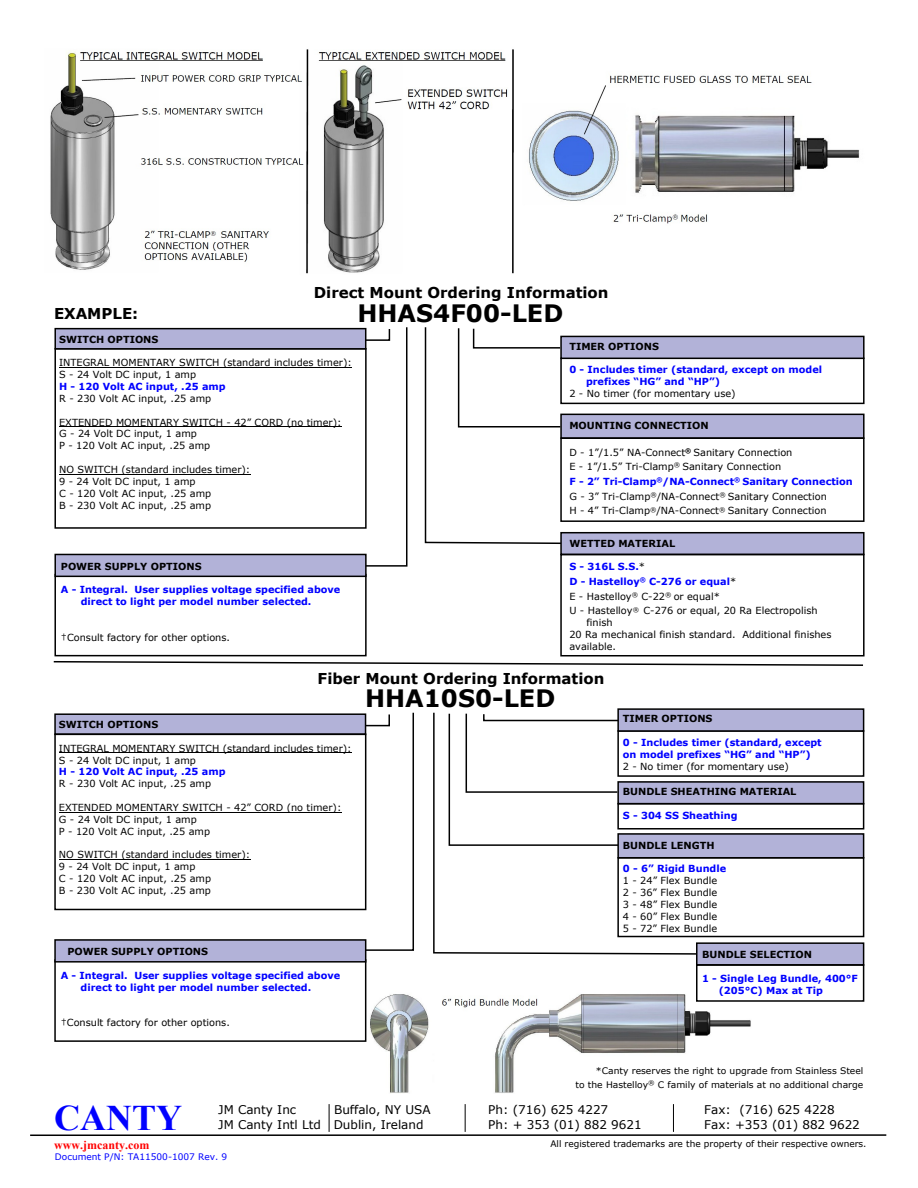
<style>
.page{position:relative;width:918px;height:1188px;background:#fff}
.page>*{position:absolute;margin:0;border:0;box-sizing:border-box;transform-origin:0 0}
.t1{font:700 36px "Times New Roman";color:#00f}
.t2{font:700 24px "Verdana";color:#000}
.t3{font:700 15px "Verdana";color:#000}
.t4{font:12px "Verdana";color:#000}
.t5{font:700 12px "Times New Roman";color:#f00}
.t6{font:9.75px/11.9px "Verdana";color:#000}
.t7{font:700 9.75px/11.9px "Verdana";color:#00f}
.t8{font:700 9.75px "Verdana";color:#000}
.t9{font:9px/13.8px "Verdana";color:#000;text-align:right}
.t10{font:9px "Verdana";color:#00f}
.s1{font-weight:700;color:#00f}
</style>
<div class="page">
<hr style="left:30px;top:1134px;width:856px;height:2px;background:#000">
<svg style="left:329px;top:1104px;width:1px;height:28px"></svg>
<svg style="left:465px;top:1104px;width:1px;height:28px"></svg>
<svg style="left:673px;top:1104px;width:1px;height:28px"></svg>
<div style="left:54px;top:713px;width:312px;height:22px;background:#b2b2d8;border:2px solid #000"></div>
<div style="left:54px;top:574px;width:313px;height:82px;border:2px solid #000"></div>
<div style="left:54px;top:348px;width:313px;height:181px;border:2px solid #000"></div>
<div style="left:54px;top:554px;width:313px;height:23px;background:#b2b2d8;border:2px solid #000"></div>
<div style="left:54px;top:328px;width:312px;height:22px;background:#b2b2d8;border:2px solid #000"></div>
<hr style="left:59px;top:367px;width:293px;height:1px;background:#000">
<hr style="left:59px;top:426px;width:283px;height:1px;background:#000">
<hr style="left:59px;top:474px;width:191px;height:1px;background:#000">
<svg style="left:364px;top:327px;width:44px;height:240px"></svg>
<div style="left:560px;top:414px;width:305px;height:25px;background:#b2b2d8;border:2px solid #000"></div>
<div style="left:560px;top:437px;width:305px;height:85px;border:2px solid #000"></div>
<div style="left:560px;top:532px;width:305px;height:23px;background:#b2b2d8;border:2px solid #000"></div>
<div style="left:560px;top:554px;width:305px;height:102px;border:2px solid #000"></div>
<svg style="left:424px;top:327px;width:166px;height:218px"></svg>
<div style="left:560px;top:358px;width:305px;height:46px;border:2px solid #000"></div>
<div style="left:560px;top:336px;width:305px;height:23px;background:#b2b2d8;border:2px solid #000"></div>
<img style="left:366px;top:980px;width:385px;height:113px">
<img style="left:50px;top:49px;width:810px;height:225px">
<svg style="left:53px;top:661px;width:810px;height:5px"></svg>
<svg style="left:433px;top:712px;width:265px;height:243px"></svg>
<div style="left:617px;top:833px;width:247px;height:25px;background:#b2b2d8;border:2px solid #000"></div>
<div style="left:617px;top:857px;width:247px;height:80px;border:2px solid #000"></div>
<div style="left:696px;top:942px;width:168px;height:24px;background:#b2b2d8;border:2px solid #000"></div>
<div style="left:696px;top:964px;width:168px;height:38px;border:2px solid #000"></div>
<div style="left:617px;top:730px;width:247px;height:47px;border:2px solid #000"></div>
<div style="left:617px;top:708px;width:247px;height:24px;background:#b2b2d8;border:2px solid #000"></div>
<div style="left:54px;top:959px;width:312px;height:83px;border:2px solid #000"></div>
<div style="left:54px;top:733px;width:312px;height:177px;border:2px solid #000"></div>
<div style="left:54px;top:939px;width:312px;height:24px;background:#b2b2d8;border:2px solid #000"></div>
<hr style="left:59px;top:753px;width:293px;height:1px;background:#000">
<hr style="left:59px;top:812px;width:282px;height:1px;background:#000">
<hr style="left:59px;top:859px;width:191px;height:1px;background:#000">
<svg style="left:364px;top:712px;width:50px;height:240px"></svg>
<div style="left:617px;top:781px;width:247px;height:23px;background:#b2b2d8;border:2px solid #000"></div>
<div style="left:617px;top:803px;width:247px;height:27px;border:2px solid #000"></div>
<svg style="left:448px;top:712px;width:172px;height:135px"></svg>
<h3 class="t3" style="left:314px;top:287px;width:296px">Direct Mount Ordering Information</h3>
<h3 class="t3" style="left:54px;top:307px;width:86px">EXAMPLE:</h3>
<h2 class="t2" style="left:357px;top:303px;width:207px">HHAS4F00-LED</h2>
<p class="t8" style="left:59px;top:335px;width:101px">SWITCH OPTIONS</p>
<p class="t6" style="left:59px;top:358px;width:294px">INTEGRAL MOMENTARY SWITCH (standard includes timer):<br>S - 24 Volt DC input, 1 amp</p>
<p class="t7" style="left:59px;top:381px;width:168px">H - 120 Volt AC input, .25 amp</p>
<p class="t6" style="left:59px;top:393px;width:154px">R - 230 Volt AC input, .25 amp</p>
<p class="t6" style="left:59px;top:417px;width:284px">EXTENDED MOMENTARY SWITCH - 42” CORD (no timer):<br>G - 24 Volt DC input, 1 amp<br>P - 120 Volt AC input, .25 amp</p>
<p class="t6" style="left:59px;top:464px;width:193px">NO SWITCH (standard includes timer):<br>9 - 24 Volt DC input, 1 amp<br>C - 120 Volt AC input, .25 amp<br>B - 230 Volt AC input, .25 amp</p>
<p class="t8" style="left:569px;top:342px;width:91px">TIMER OPTIONS</p>
<p class="t7" style="left:586px;top:365px;width:238px;text-indent:-17px">0 - Includes timer (standard, except on model prefixes “HG” and “HP”)</p>
<p class="t6" style="left:569px;top:388px;width:168px">2 - No timer (for momentary use)</p>
<p class="t8" style="left:569px;top:422px;width:141px">MOUNTING CONNECTION</p>
<p class="t6" style="left:569px;top:446px;width:285px;line-height:14.7px">D - 1”/1.5” NA-Connect<sup>®</sup> Sanitary Connection<br>E - 1”/1.5” Tri-Clamp<sup>®</sup> Sanitary Connection<br><span class="s1">F - 2” Tri-Clamp</span><sup>®</sup><span class="s1">/NA-Connect</span><sup>®</sup> <span class="s1">Sanitary Connection </span>G - 3” Tri-Clamp<sup>®</sup>/NA-Connect<sup>®</sup> Sanitary Connection<br>H - 4” Tri-Clamp<sup>®</sup>/NA-Connect<sup>®</sup> Sanitary Connection</p>
<p class="t8" style="left:569px;top:539px;width:107px">WETTED MATERIAL</p>
<p class="t6" style="left:569px;top:560px;width:250px;line-height:14.7px"><span class="s1">S - 316L S.S.</span>*<br><span class="s1">D - Hastelloy</span><sup>®</sup> <span class="s1">C-276 or equal</span>*<br>E - Hastelloy<sup>®</sup> C-22<sup>®</sup> or equal*<br>U - Hastelloy<sup>®</sup> C-276 or equal, 20 Ra Electropolish</p>
<p class="t6" style="left:569px;top:618px;width:264px;text-indent:17px">finish<br>20 Ra mechanical finish standard. Additional finishes available.</p>
<p class="t8" style="left:61px;top:562px;width:142px">POWER SUPPLY OPTIONS</p>
<p class="t7" style="left:81px;top:585px;width:261px;text-indent:-20px">A - Integral. User supplies voltage specified above direct to light per model number selected.</p>
<p class="t6" style="left:61px;top:632px;width:171px">†Consult factory for other options.</p>
<h3 class="t3" style="left:318px;top:672px;width:288px">Fiber Mount Ordering Information</h3>
<p class="t8" style="left:59px;top:721px;width:101px">SWITCH OPTIONS</p>
<p class="t6" style="left:59px;top:743px;width:294px">INTEGRAL MOMENTARY SWITCH (standard includes timer):<br>S - 24 Volt DC input, 1 amp</p>
<p class="t7" style="left:59px;top:767px;width:168px">H - 120 Volt AC input, .25 amp</p>
<p class="t6" style="left:59px;top:779px;width:154px">R - 230 Volt AC input, .25 amp</p>
<p class="t6" style="left:59px;top:802px;width:284px">EXTENDED MOMENTARY SWITCH - 42” CORD (no timer):<br>G - 24 Volt DC input, 1 amp<br>P - 120 Volt AC input, .25 amp</p>
<p class="t6" style="left:59px;top:850px;width:193px">NO SWITCH (standard includes timer):<br>9 - 24 Volt DC input, 1 amp<br>C - 120 Volt AC input, .25 amp<br>B - 230 Volt AC input, .25 amp</p>
<h2 class="t2" style="left:365px;top:689px;width:192px">HHA10S0-LED</h2>
<p class="t8" style="left:67px;top:948px;width:142px">POWER SUPPLY OPTIONS</p>
<p class="t7" style="left:81px;top:970px;width:261px;text-indent:-20px">A - Integral. User supplies voltage specified above direct to light per model number selected.</p>
<p class="t6" style="left:61px;top:1018px;width:171px">†Consult factory for other options.</p>
<p class="t8" style="left:623px;top:715px;width:91px">TIMER OPTIONS</p>
<p class="t7" style="left:623px;top:737px;width:200px">0 - Includes timer (standard, except on model prefixes “HG” and “HP”)</p>
<p class="t6" style="left:623px;top:761px;width:168px">2 - No timer (for momentary use)</p>
<p class="t8" style="left:623px;top:787px;width:175px">BUNDLE SHEATHING MATERIAL</p>
<p class="t7" style="left:623px;top:810px;width:116px">S - 304 SS Sheathing</p>
<p class="t8" style="left:623px;top:841px;width:93px">BUNDLE LENGTH</p>
<p class="t7" style="left:623px;top:864px;width:105px">0 - 6” Rigid Bundle</p>
<p class="t6" style="left:623px;top:876px;width:96px;text-align:justify">1 - 24” Flex Bundle 2 - 36” Flex Bundle 3 - 48” Flex Bundle 4 - 60” Flex Bundle 5 - 72” Flex Bundle</p>
<p class="t8" style="left:702px;top:951px;width:111px">BUNDLE SELECTION</p>
<p class="t7" style="left:719px;top:973px;width:141px;text-indent:-17px">1 - Single Leg Bundle, 400°F (205°C) Max at Tip</p>
<p class="t9" style="left:575px;top:1065px;width:289px">*Canty reserves the right to upgrade from Stainless Steel<br>to the Hastelloy<sup>®</sup> C family of materials at no additional charge</p>
<p class="t4" style="left:218px;top:1105px;width:79px">JM Canty Inc</p>
<p class="t4" style="left:334px;top:1105px;width:98px">Buffalo, NY USA</p>
<p class="t4" style="left:488px;top:1105px;width:121px">Ph: (716) 625 4227</p>
<p class="t4" style="left:704px;top:1105px;width:132px">Fax: (716) 625 4228</p>
<p class="t4" style="left:218px;top:1119px;width:207px">JM Canty Intl Ltd Dublin, Ireland</p>
<p class="t4" style="left:488px;top:1119px;width:155px">Ph: + 353 (01) 882 9621</p>
<p class="t4" style="left:704px;top:1119px;width:157px">Fax: +353 (01) 882 9622</p>
<p class="t10" style="left:55px;top:1153px;width:174px">Document P/N: TA11500-1007 Rev. 9</p>
<h1 class="t1" style="left:54px;top:1105px;width:130px">CANTY</h1>
<p class="t5" style="left:54px;top:1141px;width:97px">www.jmcanty.com</p>
<p class="t9" style="left:550px;top:1138px;width:318px">All registered trademarks are the property of their respective owners.</p>
</div>
